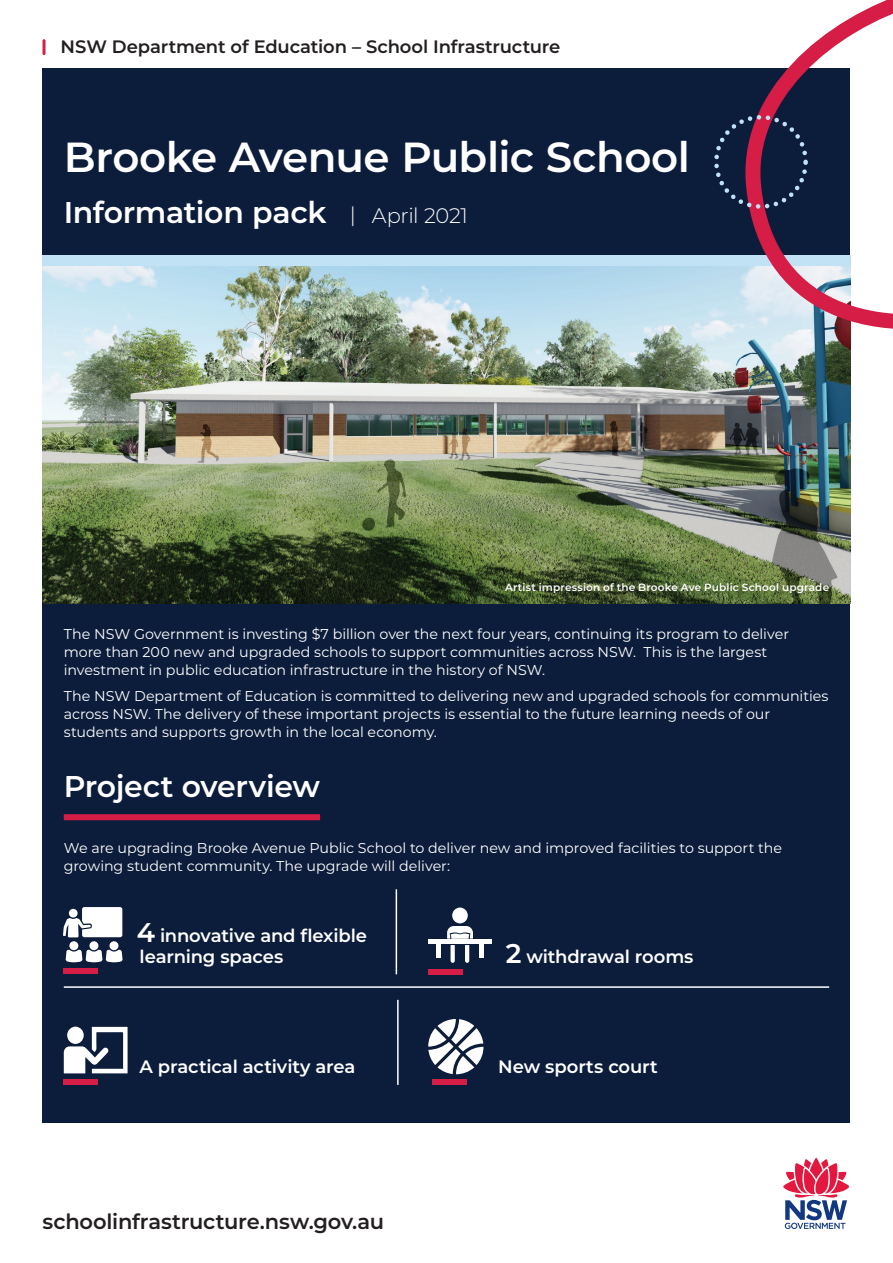
<style>
.page{position:relative;width:893px;height:1263px;background:#fff}
.page>*{position:absolute;margin:0;border:0;box-sizing:border-box;transform-origin:0 0}
.t1{font:600 42px "Montserrat";letter-spacing:-.015em;color:#fff}
.t2{font:600 30px "Montserrat";letter-spacing:-.01em;color:#fff}
.t3{font:600 21px "Montserrat";letter-spacing:-.01em;color:#231f20}
.t4{font:600 18px/21px "Montserrat";letter-spacing:-.01em;color:#fff}
.t5{font:600 18px "Montserrat";letter-spacing:-.005em;color:#231f20}
.t6{font:14.25px/18px "Montserrat";color:#fff}
.t7{font:600 10.5px "Montserrat";letter-spacing:.015em;color:#fff}
.s1{font-weight:300;font-size:21px}
.s2{font-size:27px}
</style>
<div class="page">
<svg style="left:783px;top:1157px;width:67px;height:72px"></svg>
<hr style="left:43px;top:39px;width:3px;height:16px;background:#d61d46;border-radius:2px">
<div style="left:43px;top:68px;width:807px;height:1055px;background:#0c1c3b"></div>
<hr style="left:396px;top:889px;width:1px;height:85px;background:#fff">
<hr style="left:64px;top:986px;width:765px;height:2px;background:#fff">
<hr style="left:397px;top:1000px;width:2px;height:85px;background:#fff">
<img style="left:43px;top:266px;width:807px;height:338px">
<div style="left:64px;top:814px;width:256px;height:6px;background:#d61d46"></div>
<div style="left:43px;top:255px;width:807px;height:11px;background:#c1e2f5"></div>
<svg style="left:737px;top:0;width:156px;height:473px"></svg>
<svg style="left:714px;top:115px;width:94px;height:94px"></svg>
<div style="left:69px;top:941px;width:9px;height:9px;background:#fff;border-radius:50%"></div>
<div style="left:89px;top:941px;width:9px;height:9px;background:#fff;border-radius:50%"></div>
<svg style="left:66px;top:950px;width:57px;height:12px"></svg>
<div style="left:109px;top:941px;width:9px;height:9px;background:#fff;border-radius:50%"></div>
<svg style="left:63px;top:907px;width:59px;height:30px;background:#d7d9df"></svg>
<div style="left:63px;top:969px;width:34px;height:5px;background:#d61d46"></div>
<div style="left:452px;top:907px;width:16px;height:16px;background:#fff;border-radius:50%"></div>
<hr style="left:428px;top:940px;width:64px;height:4px;background:#fff">
<svg style="left:447px;top:926px;width:26px;height:13px"></svg>
<hr style="left:437px;top:944px;width:4px;height:13px;background:#fff">
<hr style="left:479px;top:944px;width:4px;height:13px;background:#fff">
<svg style="left:451px;top:945px;width:4px;height:18px"></svg>
<svg style="left:465px;top:945px;width:4px;height:18px"></svg>
<div style="left:428px;top:969px;width:34px;height:5px;background:#d61d46"></div>
<div style="left:432px;top:1080px;width:34px;height:5px;background:#d61d46"></div>
<svg style="left:428px;top:1019px;width:55px;height:55px"></svg>
<svg style="left:64px;top:1026px;width:64px;height:47px"></svg>
<div style="left:64px;top:1080px;width:34px;height:5px;background:#d61d46"></div>
<p class="t5" style="left:61px;top:34px;width:501px">NSW Department of Education – School Infrastructure</p>
<h1 class="t1" style="left:64px;top:127px;width:628px">Brooke Avenue Public School</h1>
<h2 class="t2" style="left:64px;top:191px;width:406px">Information pack <span class="s1">| April 2021</span></h2>
<p class="t7" style="left:505px;top:580px;width:326px">Artist impression of the Brooke Ave Public School upgrade</p>
<p class="t6" style="left:64px;top:624px;width:727px">The NSW Government is investing $7 billion over the next four years, continuing its program to deliver more than 200 new and upgraded schools to support communities across NSW. This is the largest investment in public education infrastructure in the history of NSW.</p>
<p class="t6" style="left:64px;top:687px;width:766px">The NSW Department of Education is committed to delivering new and upgraded schools for communities across NSW. The delivery of these important projects is essential to the future learning needs of our students and supports growth in the local economy.</p>
<h2 class="t2" style="left:64px;top:765px;width:258px">Project overview</h2>
<p class="t6" style="left:64px;top:839px;width:720px">We are upgrading Brooke Avenue Public School to deliver new and improved facilities to support the growing student community. The upgrade will deliver:</p>
<p class="t4" style="left:137px;top:924px;width:232px"><span class="s2">4</span> innovative and flexible learning spaces</p>
<p class="t4" style="left:139px;top:1056px;width:218px">A practical activity area</p>
<h3 class="t3" style="left:43px;top:1206px;width:343px">schoolinfrastructure.nsw.gov.au</h3>
<p class="t4" style="left:506px;top:945px;width:189px"><span class="s2">2</span> withdrawal rooms</p>
<p class="t4" style="left:498px;top:1056px;width:161px">New sports court</p>
</div>
